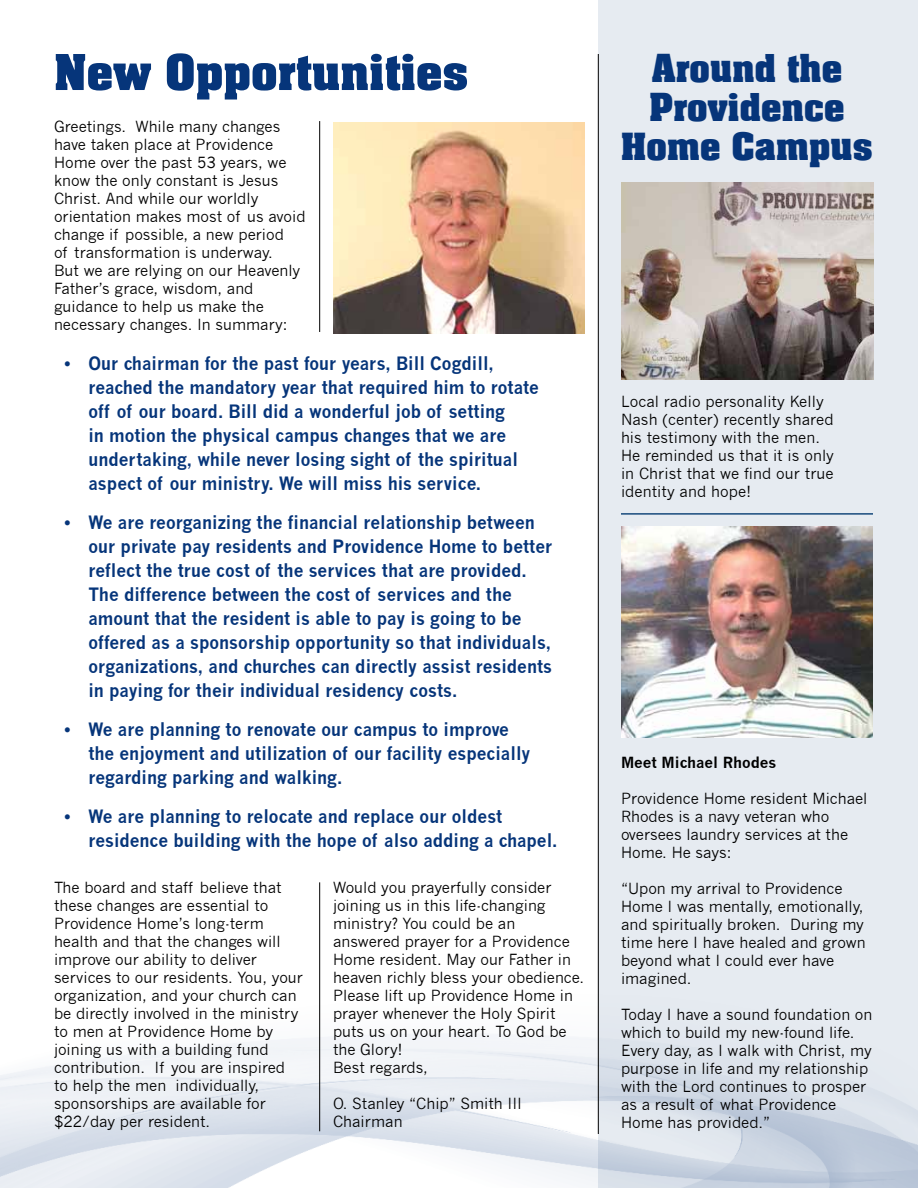
<style>
.page{position:relative;width:918px;height:1188px;background:#fff}
.page>*{position:absolute;margin:0;border:0;box-sizing:border-box;transform-origin:0 0}
.t1{font:54px "Aachen Bold Plain";letter-spacing:-.01em;color:#06357a}
.t2{font:42px/39px "Aachen Bold Plain";letter-spacing:-.01em;color:#06357a;text-align:center}
.t3{font:700 18px/24px "News Gothic";color:#06357a;scale:.94 1}
.t4{font:15px/18px "News Gothic";color:#000}
.t5{font:700 15px "News Gothic";color:#000}
</style>
<div class="page">
<svg style="left:598px;top:0;width:320px;height:1188px;background:#e2e8ee"></svg>
<hr style="left:319px;top:121px;width:1px;height:211px;background:#000">
<hr style="left:319px;top:882px;width:1px;height:249px;background:#000">
<hr style="left:598px;top:54px;width:1px;height:1080px;background:#000">
<img style="left:333px;top:122px;width:252px;height:211px">
<img style="left:621px;top:182px;width:252px;height:197px">
<img style="left:621px;top:526px;width:252px;height:211px">
<hr style="left:621px;top:513px;width:252px;height:2px;background:#174a7c">
<h1 class="t1" style="left:54px;top:42px;width:416px">New Opportunities</h1>
<h2 class="t2" style="left:621px;top:50px;width:254px">Around the<br>Providence<br>Home Campus</h2>
<p class="t4" style="left:54px;top:118px;width:253px">Greetings. While many changes have taken place at Providence<br>Home over the past 53 years, we know the only constant is Jesus<br>Christ. And while our worldly orientation makes most of us avoid change if possible, a new period<br>of transformation is underway.<br>But we are relying on our Heavenly<br>Father’s grace, wisdom, and guidance to help us make the necessary changes. In summary:</p>
<p class="t3" style="left:88px;top:351px;width:481px;text-indent:-24px">• Our chairman for the past four years, Bill Cogdill, reached the mandatory year that required him to rotate off of our board. Bill did a wonderful job of setting<br>in motion the physical campus changes that we are undertaking, while never losing sight of the spiritual aspect of our ministry. We will miss his service.</p>
<p class="t3" style="left:88px;top:510px;width:495px;text-indent:-24px">• We are reorganizing the financial relationship between our private pay residents and Providence Home to better reflect the true cost of the services that are provided.<br>The difference between the cost of services and the amount that the resident is able to pay is going to be offered as a sponsorship opportunity so that individuals, organizations, and churches can directly assist residents in paying for their individual residency costs.</p>
<p class="t3" style="left:88px;top:717px;width:472px;text-indent:-24px">• We are planning to renovate our campus to improve the enjoyment and utilization of our facility especially regarding parking and walking.</p>
<p class="t3" style="left:88px;top:804px;width:501px;text-indent:-24px">• We are planning to relocate and replace our oldest residence building with the hope of also adding a chapel.</p>
<p class="t4" style="left:54px;top:879px;width:250px">The board and staff believe that these changes are essential to<br>Providence Home’s long-term health and that the changes will improve our ability to deliver services to our residents. You, your organization, and your church can be directly involved in the ministry to men at Providence Home by joining us with a building fund contribution. If you are inspired to help the men individually, sponsorships are available for $22/day per resident.</p>
<p class="t4" style="left:333px;top:879px;width:253px">Would you prayerfully consider joining us in this life-changing ministry? You could be an answered prayer for a Providence<br>Home resident. May our Father in heaven richly bless your obedience.<br>Please lift up Providence Home in prayer whenever the Holy Spirit puts us on your heart. To God be the Glory!<br>Best regards,</p>
<p class="t4" style="left:333px;top:1095px;width:191px">O. Stanley “Chip” Smith III<br>Chairman</p>
<p class="t4" style="left:621px;top:393px;width:214px">Local radio personality Kelly<br>Nash (center) recently shared his testimony with the men.<br>He reminded us that it is only in Christ that we find our true identity and hope!</p>
<p class="t5" style="left:621px;top:754px;width:157px">Meet Michael Rhodes</p>
<p class="t4" style="left:621px;top:790px;width:248px">Providence Home resident Michael<br>Rhodes is a navy veteran who oversees laundry services at the<br>Home. He says:</p>
<p class="t4" style="left:621px;top:880px;width:246px">“Upon my arrival to Providence<br>Home I was mentally, emotionally, and spiritually broken. During my time here I have healed and grown beyond what I could ever have imagined.</p>
<p class="t4" style="left:621px;top:1006px;width:253px">Today I have a sound foundation on which to build my new-found life.<br>Every day, as I walk with Christ, my purpose in life and my relationship with the Lord continues to prosper as a result of what Providence<br>Home has provided.”</p>
</div>
